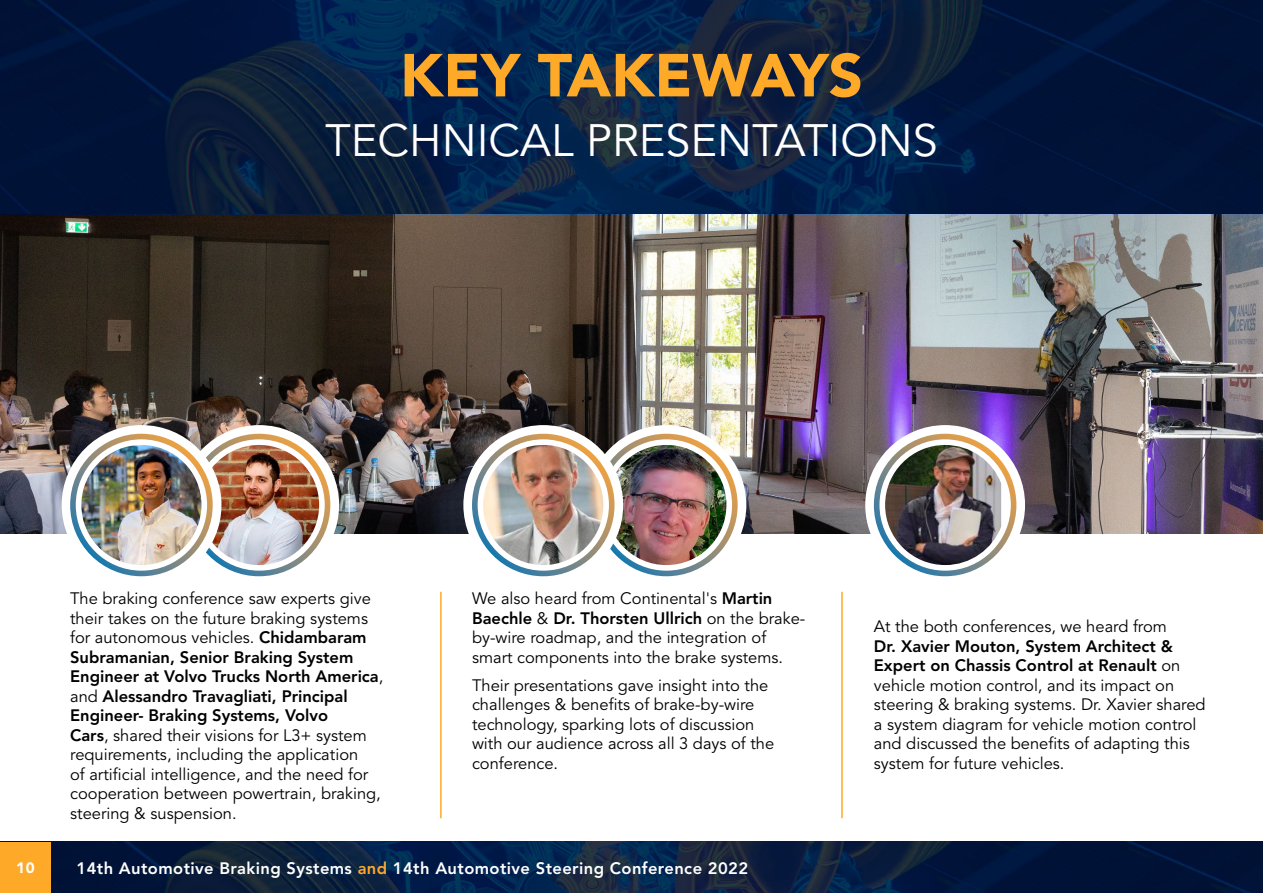
<style>
.page{position:relative;width:1263px;height:893px;background:#fff}
.page>*{position:absolute;margin:0;border:0;box-sizing:border-box;transform-origin:0 0}
.t1{font:900 60px "Avenir LT Std";color:#ffa929}
.t2{font:45px "Avenir LT Std";color:#fff}
.t3{font:16.5px/19.5px "Avenir LT Std";color:#000}
.t4{font:800 16.5px "Avenir LT Std";letter-spacing:.025em;color:#fff}
.t5{font:900 15px "Avenir LT Std";color:#fff}
.s1{font-weight:800}
.s2{color:#ffa929}
</style>
<div class="page">
<img style="left:51px;top:842px;width:1212px;height:51px">
<div style="left:0;top:842px;width:51px;height:51px;background:#ffa929"></div>
<img style="left:0;top:0;width:1263px;height:534px">
<svg style="left:586px;top:425px;width:160px;height:160px"></svg>
<svg style="left:865px;top:425px;width:160px;height:160px"></svg>
<div style="left:595px;top:434px;width:143px;height:142px;border:6px solid #fff;border-radius:50%"></div>
<svg style="left:179px;top:425px;width:160px;height:160px"></svg>
<img style="left:606px;top:445px;width:120px;height:120px;border-radius:60px">
<svg style="left:463px;top:425px;width:160px;height:160px"></svg>
<div style="left:188px;top:434px;width:142px;height:142px;border:6px solid #fff;border-radius:50%"></div>
<img style="left:202px;top:445px;width:117px;height:120px">
<div style="left:472px;top:434px;width:142px;height:142px;border:6px solid #fff;border-radius:50%"></div>
<div style="left:874px;top:434px;width:142px;height:142px;border:6px solid #fff;border-radius:50%"></div>
<svg style="left:62px;top:425px;width:159px;height:160px"></svg>
<img style="left:483px;top:445px;width:120px;height:120px;border-radius:60px">
<img style="left:885px;top:445px;width:116px;height:120px">
<div style="left:70px;top:434px;width:143px;height:142px;border:6px solid #fff;border-radius:50%"></div>
<img style="left:81px;top:445px;width:120px;height:120px;border-radius:60px">
<hr style="left:440px;top:592px;width:2px;height:226px;background:#ffa929">
<hr style="left:841px;top:592px;width:2px;height:226px;background:#ffa929">
<h1 class="t1" style="left:400px;top:39px;width:465px">KEY TAKEWAYS</h1>
<h2 class="t2" style="left:325px;top:115px;width:614px">TECHNICAL PRESENTATIONS</h2>
<p class="t3" style="left:70px;top:589px;width:315px">The braking conference saw experts give their takes on the future braking systems for autonomous vehicles. <span class="s1">Chidambaram Subramanian, Senior Braking System Engineer at Volvo Trucks North America</span>, and <span class="s1">Alessandro Travagliati, Principal Engineer- Braking Systems, Volvo<br>Cars</span>, shared their visions for L3+ system requirements, including the application<br>of artificial intelligence, and the need for cooperation between powertrain, braking, steering &amp; suspension.</p>
<p class="t3" style="left:472px;top:589px;width:335px">We also heard from Continental's <span class="s1">Martin Baechle</span> &amp; <span class="s1">Dr. Thorsten Ullrich</span> on the brake&shy;by-wire roadmap, and the integration of smart components into the brake systems.</p>
<p class="t3" style="left:472px;top:676px;width:304px">Their presentations gave insight into the challenges &amp; benefits of brake-by-wire technology, sparking lots of discussion with our audience across all 3 days of the conference.</p>
<p class="t5" style="left:16px;top:859px;width:20px">10</p>
<p class="t4" style="left:77px;top:859px;width:673px">14th Automotive Braking Systems <span class="s2">and</span> 14th Automotive Steering Conference 2022</p>
<p class="t3" style="left:874px;top:617px;width:295px">At the both conferences, we heard from</p>
<p class="t3" style="left:874px;top:637px;width:333px"><span class="s1">Dr. Xavier Mouton, System Architect &amp; Expert on Chassis Control at Renault</span> on vehicle motion control, and its impact on steering &amp; braking systems. Dr. Xavier shared a system diagram for vehicle motion control and discussed the benefits of adapting this system for future vehicles.</p>
</div>
